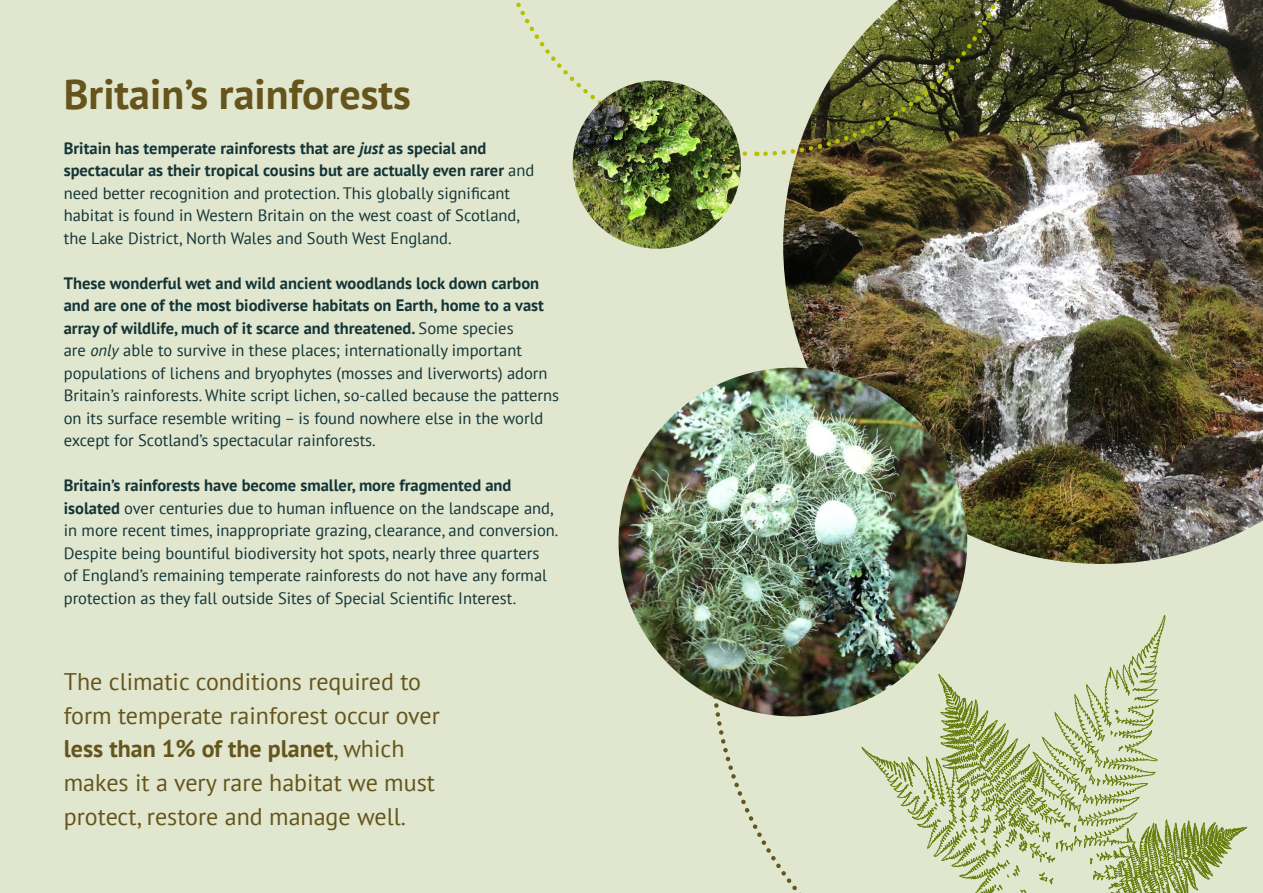
<style>
.page{position:relative;width:1263px;height:893px;background:#e1e6cf}
.page>*{position:absolute;margin:0;border:0;box-sizing:border-box;transform-origin:0 0}
.t1{font:700 42px "PT Sans";color:#65551c}
.t2{font:24px/33.8px "PT Sans";color:#65551c}
.t3{font:16.5px/22.5px "PT Sans";color:#133537}
.s1{font-weight:700}
.s2{font-weight:700;font-style:italic}
.s3{font-style:italic}
</style>
<div class="page">
<img style="left:783px;top:0;width:480px;height:564px">
<svg style="left:516px;top:0;width:509px;height:158px"></svg>
<svg style="left:657px;top:615px;width:591px;height:278px"></svg>
<img style="left:618px;top:368px;width:349px;height:348px;border-radius:174px">
<img style="left:573px;top:80px;width:168px;height:169px;border-radius:84px">
<p class="t1" style="left:64px;top:66px;width:348px">Britain’s rainforests</p>
<p class="t3" style="left:64px;top:136px;width:472px"><span class="s1">Britain has temperate rainforests that are</span> <span class="s2">just</span> <span class="s1">as special and spectacular as their tropical cousins but are actually even rarer</span> and need better recognition and protection. This globally significant habitat is found in Western Britain on the west coast of Scotland, the Lake District, North Wales and South West England.</p>
<p class="t3" style="left:64px;top:271px;width:497px"><span class="s1">These wonderful wet and wild ancient woodlands lock down carbon and are one of the most biodiverse habitats on Earth, home to a vast array of wildlife, much of it scarce and threatened.</span> Some species<br>are <span class="s3">only</span> able to survive in these places; internationally important populations of lichens and bryophytes (mosses and liverworts) adorn Britain’s rainforests. White script lichen, so-called because the patterns on its surface resemble writing – is found nowhere else in the world except for Scotland’s spectacular rainforests.</p>
<p class="t3" style="left:64px;top:474px;width:496px"><span class="s1">Britain’s rainforests have become smaller, more fragmented and isolated</span> over centuries due to human influence on the landscape and, in more recent times, inappropriate grazing, clearance, and conversion.<br>Despite being bountiful biodiversity hot spots, nearly three quarters<br>of England’s remaining temperate rainforests do not have any formal protection as they fall outside Sites of Special Scientific Interest.</p>
<p class="t2" style="left:64px;top:664px;width:378px">The climatic conditions required to form temperate rainforest occur over <span class="s1">less than 1% of the planet</span>, which makes it a very rare habitat we must protect, restore and manage well.</p>
</div>
